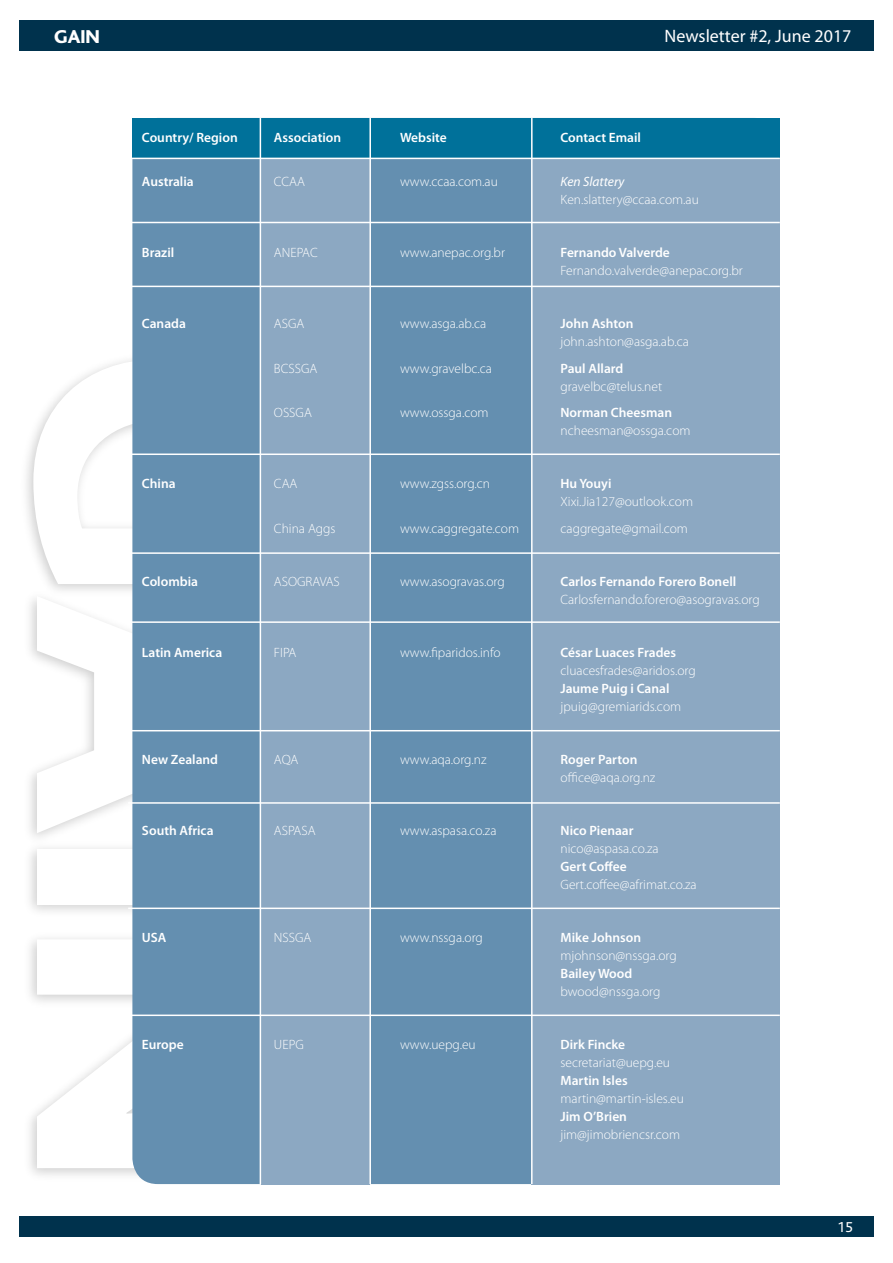
<style>
.page{position:relative;width:893px;height:1263px;background:#fff}
.page>*{position:absolute;margin:0;border:0;box-sizing:border-box;transform-origin:0 0}
.t1{font:800 19.5px "Bliss";color:#fff}
.t2{font:18px "Myriad Pro";color:#fff}
.t3{font:15px "Bliss";color:#fff}
.t4{font:300 13.5px "Myriad Pro";color:#fff}
.t5{font:600 13.5px "Myriad Pro";color:#fff}
.t6{font:italic 13.5px "Myriad Pro";color:#fff}
</style>
<div class="page">
<svg style="left:33px;top:360px;width:99px;height:224px"></svg>
<svg style="left:37px;top:596px;width:95px;height:237px"></svg>
<svg style="left:37px;top:939px;width:95px;height:178px"></svg>
<div style="left:19px;top:1216px;width:854px;height:21px;background:#00324d"></div>
<div style="left:19px;top:20px;width:854px;height:31px;background:#00324d"></div>
<div style="left:132px;top:118px;width:648px;height:1066px;background:#648fb0;border-radius:26px"></div>
<div style="left:261px;top:118px;width:108px;height:1066px;background:#8ca8c2"></div>
<div style="left:531px;top:118px;width:249px;height:1066px;background:#8ca8c2"></div>
<div style="left:132px;top:118px;width:648px;height:40px;background:#00719a"></div>
<hr style="left:260px;top:118px;width:1px;height:1066px;background:#fff">
<hr style="left:531px;top:118px;width:2px;height:1066px;background:#fff">
<hr style="left:369px;top:118px;width:2px;height:1066px;background:#fff">
<hr style="left:128px;top:222px;width:652px;height:1px;background:#fff">
<hr style="left:128px;top:286px;width:652px;height:1px;background:#fff">
<hr style="left:128px;top:158px;width:652px;height:1px;background:#fff">
<hr style="left:128px;top:453px;width:652px;height:2px;background:#fff">
<hr style="left:128px;top:552px;width:652px;height:2px;background:#fff">
<hr style="left:128px;top:621px;width:652px;height:2px;background:#fff">
<hr style="left:128px;top:730px;width:652px;height:1px;background:#fff">
<hr style="left:128px;top:802px;width:652px;height:2px;background:#fff">
<hr style="left:128px;top:907px;width:652px;height:2px;background:#fff">
<hr style="left:128px;top:1014px;width:652px;height:2px;background:#fff">
<h1 class="t1" style="left:54px;top:27px;width:47px">GAIN</h1>
<h2 class="t2" style="left:664px;top:25px;width:188px">Newsletter #2, June 2017</h2>
<p class="t5" style="left:142px;top:129px;width:97px">Country/ Region</p>
<p class="t5" style="left:274px;top:129px;width:69px">Association</p>
<p class="t5" style="left:400px;top:129px;width:48px">Website</p>
<p class="t5" style="left:560px;top:129px;width:82px">Contact Email</p>
<p class="t5" style="left:142px;top:173px;width:53px">Australia</p>
<p class="t4" style="left:274px;top:174px;width:32px">CCAA</p>
<p class="t4" style="left:400px;top:174px;width:99px">www.ccaa.com.au</p>
<p class="t6" style="left:560px;top:173px;width:66px">Ken Slattery</p>
<p class="t4" style="left:560px;top:192px;width:140px">Ken.slattery@ccaa.com.au</p>
<p class="t5" style="left:142px;top:244px;width:34px">Brazil</p>
<p class="t4" style="left:274px;top:245px;width:45px">ANEPAC</p>
<p class="t4" style="left:400px;top:245px;width:107px">www.anepac.org.br</p>
<p class="t5" style="left:560px;top:244px;width:111px">Fernando Valverde</p>
<p class="t4" style="left:560px;top:263px;width:184px">Fernando.valverde@anepac.org.br</p>
<p class="t5" style="left:142px;top:315px;width:45px">Canada</p>
<p class="t4" style="left:274px;top:316px;width:32px">ASGA</p>
<p class="t4" style="left:400px;top:316px;width:88px">www.asga.ab.ca</p>
<p class="t5" style="left:560px;top:315px;width:74px">John Ashton</p>
<p class="t4" style="left:560px;top:334px;width:130px">john.ashton@asga.ab.ca</p>
<p class="t4" style="left:274px;top:361px;width:45px">BCSSGA</p>
<p class="t4" style="left:400px;top:361px;width:93px">www.gravelbc.ca</p>
<p class="t5" style="left:560px;top:360px;width:64px">Paul Allard</p>
<p class="t4" style="left:560px;top:379px;width:103px">gravelbc@telus.net</p>
<p class="t4" style="left:274px;top:405px;width:39px">OSSGA</p>
<p class="t4" style="left:400px;top:405px;width:90px">www.ossga.com</p>
<p class="t5" style="left:560px;top:404px;width:113px">Norman Cheesman</p>
<p class="t4" style="left:560px;top:423px;width:132px">ncheesman@ossga.com</p>
<p class="t5" style="left:142px;top:475px;width:35px">China</p>
<p class="t4" style="left:274px;top:476px;width:25px">CAA</p>
<p class="t4" style="left:400px;top:476px;width:92px">www.zgss.org.cn</p>
<p class="t5" style="left:560px;top:475px;width:52px">Hu Youyi</p>
<p class="t4" style="left:560px;top:494px;width:134px">Xixi.Jia127@outlook.com</p>
<p class="t4" style="left:274px;top:521px;width:63px">China Aggs</p>
<p class="t4" style="left:400px;top:521px;width:121px">www.caggregate.com</p>
<p class="t4" style="left:560px;top:521px;width:129px">caggregate@gmail.com</p>
<p class="t5" style="left:142px;top:573px;width:58px">Colombia</p>
<p class="t4" style="left:274px;top:574px;width:67px">ASOGRAVAS</p>
<p class="t4" style="left:400px;top:574px;width:106px">www.asogravas.org</p>
<p class="t5" style="left:560px;top:573px;width:177px">Carlos Fernando Forero Bonell</p>
<p class="t4" style="left:560px;top:592px;width:201px">Carlosfernando.forero@asogravas.org</p>
<p class="t5" style="left:142px;top:644px;width:82px">Latin America</p>
<p class="t4" style="left:274px;top:645px;width:24px">FIPA</p>
<p class="t4" style="left:400px;top:645px;width:102px">www.fiparidos.info</p>
<p class="t5" style="left:560px;top:644px;width:117px">César Luaces Frades</p>
<p class="t4" style="left:560px;top:663px;width:137px">cluacesfrades@aridos.org</p>
<p class="t5" style="left:560px;top:680px;width:111px">Jaume Puig i Canal</p>
<p class="t4" style="left:560px;top:699px;width:122px">jpuig@gremiarids.com</p>
<p class="t5" style="left:142px;top:751px;width:78px">New Zealand</p>
<p class="t4" style="left:274px;top:752px;width:26px">AQA</p>
<p class="t4" style="left:400px;top:752px;width:88px">www.aqa.org.nz</p>
<p class="t5" style="left:560px;top:751px;width:78px">Roger Parton</p>
<p class="t4" style="left:560px;top:770px;width:96px">office@aqa.org.nz</p>
<p class="t5" style="left:142px;top:822px;width:73px">South Africa</p>
<p class="t4" style="left:274px;top:823px;width:43px">ASPASA</p>
<p class="t4" style="left:400px;top:823px;width:98px">www.aspasa.co.za</p>
<p class="t5" style="left:560px;top:822px;width:75px">Nico Pienaar</p>
<p class="t4" style="left:560px;top:841px;width:100px">nico@aspasa.co.za</p>
<p class="t5" style="left:560px;top:858px;width:68px">Gert Coffee</p>
<p class="t4" style="left:560px;top:877px;width:138px">Gert.coffee@afrimat.co.za</p>
<p class="t5" style="left:142px;top:929px;width:26px">USA</p>
<p class="t4" style="left:274px;top:930px;width:39px">NSSGA</p>
<p class="t4" style="left:400px;top:930px;width:84px">www.nssga.org</p>
<p class="t5" style="left:560px;top:929px;width:82px">Mike Johnson</p>
<p class="t4" style="left:560px;top:948px;width:118px">mjohnson@nssga.org</p>
<p class="t5" style="left:560px;top:965px;width:73px">Bailey Wood</p>
<p class="t4" style="left:560px;top:984px;width:101px">bwood@nssga.org</p>
<p class="t5" style="left:142px;top:1036px;width:43px">Europe</p>
<p class="t4" style="left:274px;top:1037px;width:31px">UEPG</p>
<p class="t4" style="left:400px;top:1037px;width:77px">www.uepg.eu</p>
<p class="t5" style="left:560px;top:1036px;width:66px">Dirk Fincke</p>
<p class="t4" style="left:560px;top:1055px;width:111px">secretariat@uepg.eu</p>
<p class="t5" style="left:560px;top:1072px;width:69px">Martin Isles</p>
<p class="t4" style="left:560px;top:1091px;width:125px">martin@martin-isles.eu</p>
<p class="t5" style="left:560px;top:1108px;width:68px">Jim O’Brien</p>
<p class="t4" style="left:560px;top:1127px;width:121px">jim@jimobriencsr.com</p>
<p class="t3" style="left:837px;top:1219px;width:17px">15</p>
</div>
